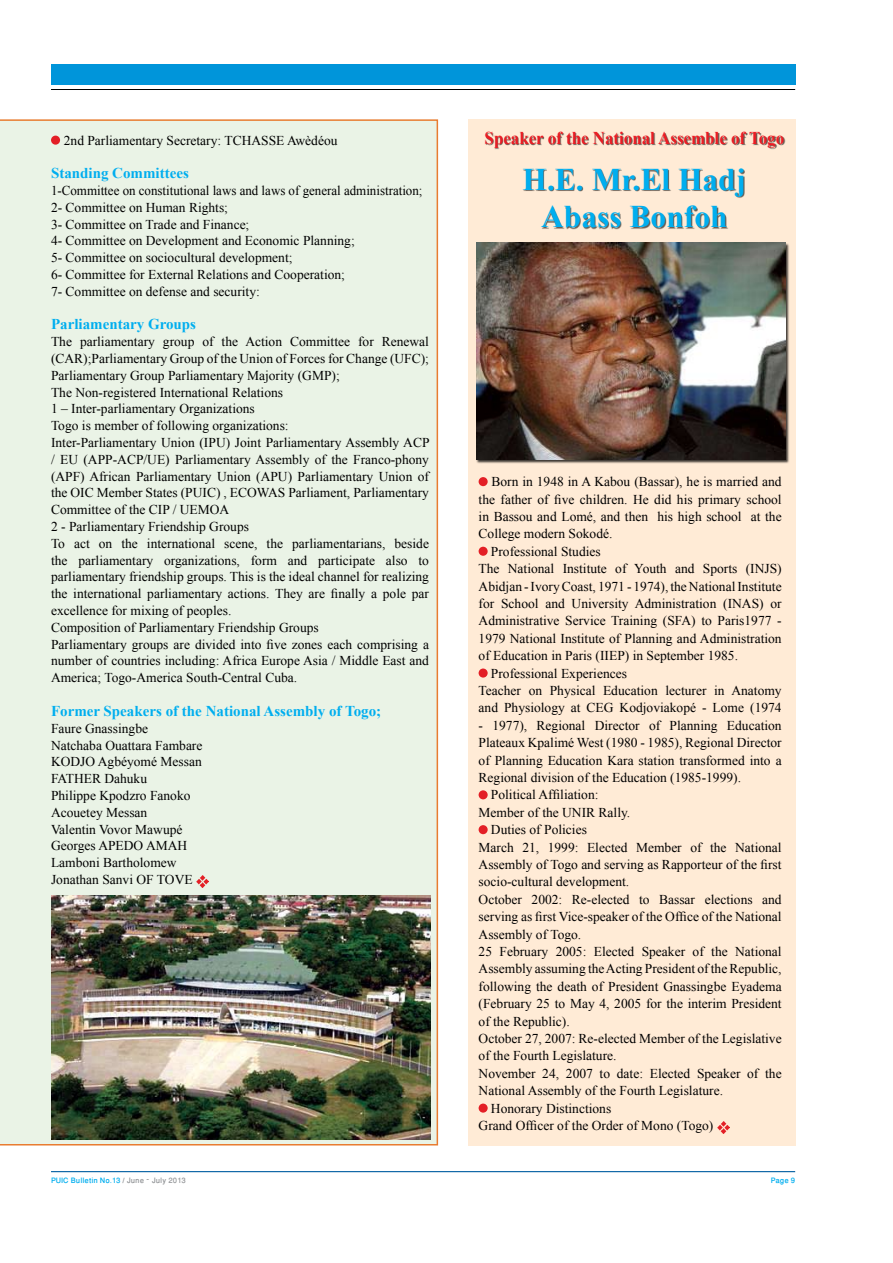
<style>
.page{position:relative;width:893px;height:1263px;background:#fff}
.page>*{position:absolute;margin:0;border:0;box-sizing:border-box;transform-origin:0 0}
.t1{font:700 31.5px/37.5px "Times New Roman";color:#00aeef;text-align:center}
.t2{font:700 18px "Times New Roman";color:#ed1c24;scale:.94 1}
.t3{font:700 15px "Times New Roman";color:#00aeef}
.t4{font:13.5px/16.8px "Times New Roman";color:#000}
.t5{font:13.5px/16.8px "Times New Roman";color:#000;scale:.96 1}
.t6{font:500 10.5px "Win Soft Pro";color:#00aeef}
.s1{color:#939598}
</style>
<div class="page">
<hr style="left:51px;top:1171px;width:744px;height:1px;background:#005ea1">
<hr style="left:51px;top:89px;width:744px;height:1px;background:#000">
<div style="left:51px;top:64px;width:744px;height:21px;background:#0095da"></div>
<div style="left:0;top:119px;width:438px;height:1026px;background:#eaf3e6"></div>
<div style="left:51px;top:136px;width:9px;height:9px;background:#e31f26;border-radius:50%"></div>
<svg style="left:196px;top:875px;width:12px;height:12px"></svg>
<div style="left:0;top:683px;width:60px;height:84px;background:#eaf3e6"></div>
<div style="left:468px;top:119px;width:327px;height:1026px;background:#ffebd6"></div>
<div style="left:486px;top:133px;width:350px;height:146px;background:#000;opacity:.6"></div>
<div style="left:479px;top:477px;width:9px;height:9px;background:#e31f26;border-radius:50%"></div>
<div style="left:479px;top:547px;width:9px;height:9px;background:#e31f26;border-radius:50%"></div>
<div style="left:479px;top:668px;width:9px;height:10px;background:#e31f26;border-radius:50%"></div>
<div style="left:479px;top:790px;width:9px;height:9px;background:#e31f26;border-radius:50%"></div>
<div style="left:479px;top:825px;width:9px;height:9px;background:#e31f26;border-radius:50%"></div>
<div style="left:479px;top:1103px;width:9px;height:10px;background:#e31f26;border-radius:50%"></div>
<svg style="left:717px;top:1121px;width:12px;height:12px"></svg>
<div style="left:476px;top:243px;width:319px;height:226px;background:#000;opacity:.75"></div>
<img style="left:476px;top:243px;width:309px;height:217px">
<img style="left:51px;top:896px;width:379px;height:243px">
<p class="t4" style="left:64px;top:132px;width:275px">2nd Parliamentary Secretary: TCHASSE Awèdéou</p>
<p class="t3" style="left:51px;top:163px;width:139px">Standing Committees</p>
<p class="t5" style="left:51px;top:182px;width:388px">1-Committee on constitutional laws and laws of general administration; 2- Committee on Human Rights;<br>3- Committee on Trade and Finance;<br>4- Committee on Development and Economic Planning;<br>5- Committee on sociocultural development;<br>6- Committee for External Relations and Cooperation;<br>7- Committee on defense and security:</p>
<p class="t3" style="left:51px;top:314px;width:147px">Parliamentary Groups</p>
<p class="t4" style="left:51px;top:333px;width:380px">The parliamentary group of the Action Committee for Renewal (CAR);Parliamentary Group of the Union of Forces for Change (UFC); Parliamentary Group Parliamentary Majority (GMP);<br>The Non-registered International Relations<br>1 – Inter-parliamentary Organizations<br>Togo is member of following organizations:<br>Inter-Parliamentary Union (IPU) Joint Parliamentary Assembly ACP / EU (APP-ACP/UE) Parliamentary Assembly of the Franco-phony (APF) African Parliamentary Union (APU) Parliamentary Union of the OIC Member States (PUIC) , ECOWAS Parliament, Parliamentary Committee of the CIP / UEMOA<br>2 - Parliamentary Friendship Groups<br>To act on the international scene, the parliamentarians, beside the parliamentary organizations, form and participate also to parliamentary friendship groups. This is the ideal channel for realizing the international parliamentary actions. They are finally a pole par excellence for mixing of peoples.<br>Composition of Parliamentary Friendship Groups<br>Parliamentary groups are divided into five zones each comprising a number of countries including: Africa Europe Asia / Middle East and America; Togo-America South-Central Cuba.</p>
<p class="t3" style="left:51px;top:700px;width:332px">Former Speakers of the National Assembly of Togo;</p>
<p class="t4" style="left:51px;top:720px;width:153px">Faure Gnassingbe<br>Natchaba Ouattara Fambare<br>KODJO Agbéyomé Messan<br>FATHER Dahuku<br>Philippe Kpodzro Fanoko<br>Acouetey Messan<br>Valentin Vovor Mawupé<br>Georges APEDO AMAH<br>Lamboni Bartholomew<br>Jonathan Sanvi OF TOVE</p>
<h2 class="t2" style="left:485px;top:125px;width:320px">Speaker of the National Assemble of Togo</h2>
<h1 class="t1" style="left:522px;top:160px;width:225px">H.E. Mr.El Hadj<br>Abass Bonfoh</h1>
<p class="t4" style="left:491px;top:473px;width:292px">Born in 1948 in A Kabou (Bassar), he is married and</p>
<p class="t4" style="left:479px;top:490px;width:305px">the father of five children. He did his primary school</p>
<p class="t4" style="left:479px;top:508px;width:305px">in Bassou and Lomé, and then his high school at the</p>
<p class="t4" style="left:479px;top:525px;width:135px">College modern Sokodé.</p>
<p class="t4" style="left:491px;top:543px;width:111px">Professional Studies</p>
<p class="t4" style="left:479px;top:560px;width:305px">The National Institute of Youth and Sports (INJS)</p>
<p class="t4" style="left:479px;top:577px;width:305px">Abidjan - Ivory Coast, 1971 - 1974), the National Institute</p>
<p class="t4" style="left:479px;top:595px;width:305px">for School and University Administration (INAS) or</p>
<p class="t4" style="left:479px;top:612px;width:305px">Administrative Service Training (SFA) to Paris1977 -</p>
<p class="t4" style="left:479px;top:630px;width:305px">1979 National Institute of Planning and Administration</p>
<p class="t4" style="left:479px;top:647px;width:261px">of Education in Paris (IIEP) in September 1985.</p>
<p class="t4" style="left:491px;top:664px;width:138px">Professional Experiences</p>
<p class="t4" style="left:479px;top:682px;width:305px">Teacher on Physical Education lecturer in Anatomy</p>
<p class="t4" style="left:479px;top:699px;width:305px">and Physiology at CEG Kodjoviakopé - Lome (1974</p>
<p class="t4" style="left:479px;top:717px;width:305px">- 1977), Regional Director of Planning Education</p>
<p class="t4" style="left:479px;top:734px;width:305px">Plateaux Kpalimé West (1980 - 1985), Regional Director</p>
<p class="t4" style="left:479px;top:751px;width:305px">of Planning Education Kara station transformed into a</p>
<p class="t4" style="left:479px;top:769px;width:264px">Regional division of the Education (1985-1999).</p>
<p class="t4" style="left:491px;top:786px;width:109px">Political Affiliation:</p>
<p class="t4" style="left:479px;top:804px;width:153px">Member of the UNIR Rally.</p>
<p class="t4" style="left:491px;top:821px;width:97px">Duties of Policies</p>
<p class="t4" style="left:479px;top:838px;width:305px">March 21, 1999: Elected Member of the National</p>
<p class="t4" style="left:479px;top:856px;width:305px">Assembly of Togo and serving as Rapporteur of the first</p>
<p class="t4" style="left:479px;top:873px;width:152px">socio-cultural development.</p>
<p class="t4" style="left:479px;top:891px;width:305px">October 2002: Re-elected to Bassar elections and</p>
<p class="t4" style="left:479px;top:908px;width:305px">serving as first Vice-speaker of the Office of the National</p>
<p class="t4" style="left:479px;top:925px;width:104px">Assembly of Togo.</p>
<p class="t4" style="left:479px;top:943px;width:305px">25 February 2005: Elected Speaker of the National</p>
<p class="t4" style="left:479px;top:960px;width:305px">Assembly assuming the Acting President of the Republic,</p>
<p class="t4" style="left:479px;top:978px;width:305px">following the death of President Gnassingbe Eyadema</p>
<p class="t4" style="left:479px;top:995px;width:305px">(February 25 to May 4, 2005 for the interim President</p>
<p class="t4" style="left:479px;top:1012px;width:93px">of the Republic).</p>
<p class="t4" style="left:479px;top:1030px;width:305px">October 27, 2007: Re-elected Member of the Legislative</p>
<p class="t4" style="left:479px;top:1047px;width:139px">of the Fourth Legislature.</p>
<p class="t4" style="left:479px;top:1065px;width:305px">November 24, 2007 to date: Elected Speaker of the</p>
<p class="t4" style="left:479px;top:1082px;width:246px">National Assembly of the Fourth Legislature.</p>
<p class="t4" style="left:491px;top:1099px;width:122px">Honorary Distinctions</p>
<p class="t4" style="left:479px;top:1117px;width:236px">Grand Officer of the Order of Mono (Togo)</p>
<p class="t6" style="left:51px;top:1172px;width:136px">PUIC Bulletin No.13 <span class="s1">/ June – July 2013</span></p>
<p class="t6" style="left:771px;top:1172px;width:26px">Page 9</p>
</div>
